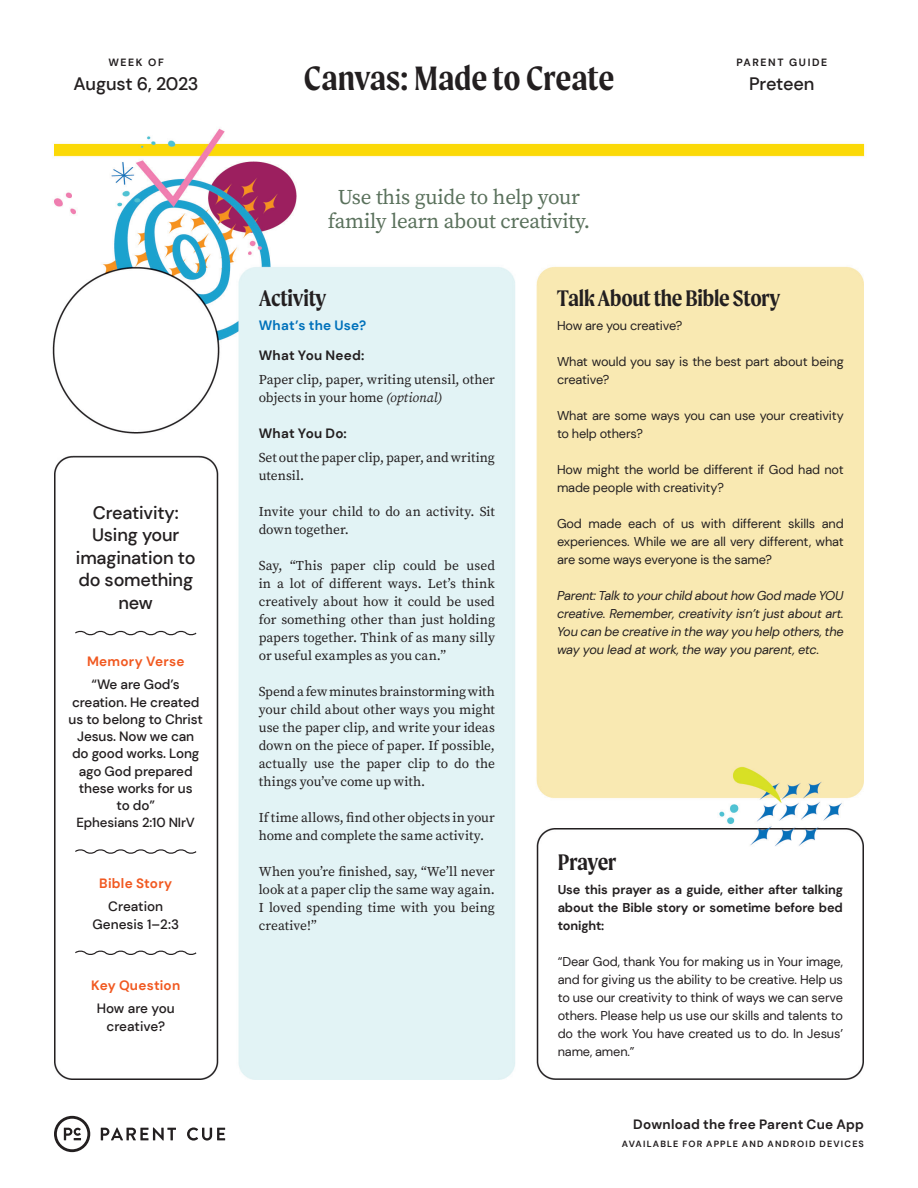
<style>
.page{position:relative;width:918px;height:1188px;background:#fff}
.page>*{position:absolute;margin:0;border:0;box-sizing:border-box;transform-origin:0 0}
.t1{font:600 36px "Moret";letter-spacing:-.005em;color:#231f20}
.t2{font:600 24px "Moret";letter-spacing:-.01em;color:#231f20}
.t3{font:21px/24px "Source Serif Pro";letter-spacing:-.01em;color:#5a715c;text-align:center}
.t4{font:500 18px/22.5px "DM Sans";letter-spacing:-.01em;color:#231f20;text-align:center}
.t5{font:13.5px/18px "Source Serif Pro";color:#231f20}
.t6{font:500 13.5px/17.2px "DM Sans";letter-spacing:-.01em;color:#231f20;text-align:center}
.t7{font:700 13.5px "DM Sans";letter-spacing:.015em;color:#231f20}
.t8{font:700 13.5px "DM Sans";letter-spacing:.02em;color:#f15921}
.t9{font:700 13.5px "DM Sans";letter-spacing:.015em;color:#0071bb}
.t10{font:500 13.2px "DM Sans";letter-spacing:-.01em;color:#231f20}
.t11{font:12.75px/18px "DM Sans";letter-spacing:-.01em;color:#231f20}
.t12{font:italic 12.75px/18px "DM Sans";letter-spacing:-.01em;color:#231f20;text-align:justify}
.t13{font:700 12.75px/18px "DM Sans";letter-spacing:-.01em;color:#231f20;text-align:justify}
.t14{font:700 10.5px "DM Sans";letter-spacing:.15em;color:#231f20}
.t15{font:700 9px "DM Sans";letter-spacing:.13em;color:#231f20}
.s1{font-style:italic}
</style>
<div class="page">
<img style="left:52px;top:128px;width:813px;height:1025px">
<svg style="left:101px;top:1127px;width:75px;height:14px"></svg>
<svg style="left:187px;top:1127px;width:38px;height:14px"></svg>
<svg style="left:54px;top:1116px;width:36px;height:36px"></svg>
<svg style="left:74px;top:629px;width:124px;height:8px"></svg>
<svg style="left:74px;top:848px;width:124px;height:7px"></svg>
<svg style="left:74px;top:949px;width:124px;height:8px"></svg>
<p class="t14" style="left:108px;top:56px;width:57px">WEEK OF</p>
<h3 class="t4" style="left:74px;top:72px;width:127px">August 6, 2023</h3>
<h3 class="t4" style="left:76px;top:501px;width:121px">Creativity:<br>Using your imagination to do something new</h3>
<p class="t8" style="left:87px;top:653px;width:99px">Memory Verse</p>
<p class="t6" style="left:69px;top:676px;width:136px">“We are God’s creation. He created us to belong to Christ<br>Jesus. Now we can do good works. Long ago God prepared these works for us<br>to do”</p>
<p class="t10" style="left:77px;top:814px;width:120px">Ephesians 2:10 NIrV</p>
<p class="t8" style="left:99px;top:875px;width:75px">Bible Story</p>
<p class="t6" style="left:93px;top:898px;width:88px">Creation<br>Genesis 1–2:3</p>
<p class="t8" style="left:91px;top:977px;width:90px">Key Question</p>
<p class="t6" style="left:97px;top:1000px;width:80px">How are you creative?</p>
<h1 class="t1" style="left:304px;top:58px;width:312px">Canvas: Made to Create</h1>
<h3 class="t3" style="left:328px;top:185px;width:264px">Use this guide to help your family learn about creativity.</h3>
<p class="t14" style="left:736px;top:56px;width:92px">PARENT GUIDE</p>
<h3 class="t4" style="left:749px;top:72px;width:67px">Preteen</h3>
<h2 class="t2" style="left:259px;top:284px;width:69px">Activity</h2>
<p class="t9" style="left:259px;top:317px;width:109px">What’s the Use?</p>
<p class="t7" style="left:259px;top:347px;width:107px">What You Need:</p>
<p class="t5" style="left:259px;top:370px;width:238px">Paper clip, paper, writing utensil, other objects in your home <span class="s1">(optional)</span></p>
<p class="t7" style="left:259px;top:425px;width:90px">What You Do:</p>
<p class="t5" style="left:259px;top:449px;width:238px">Set out the paper clip, paper, and writing utensil.</p>
<p class="t5" style="left:259px;top:503px;width:238px">Invite your child to do an activity. Sit down together.</p>
<p class="t5" style="left:259px;top:557px;width:238px;text-align:justify">Say, “This paper clip could be used in a lot of different ways. Let’s think creatively about how it could be used for something other than just holding papers together. Think of as many silly or useful examples as you can.”</p>
<p class="t5" style="left:259px;top:682px;width:238px;text-align:justify">Spend a few minutes brainstorming with your child about other ways you might use the paper clip, and write your ideas down on the piece of paper. If possible, actually use the paper clip to do the things you’ve come up with.</p>
<p class="t5" style="left:259px;top:808px;width:238px">If time allows, find other objects in your home and complete the same activity.</p>
<p class="t5" style="left:259px;top:862px;width:238px;text-align:justify">When you’re finished, say, “We’ll never look at a paper clip the same way again.<br>I loved spending time with you being creative!”</p>
<h2 class="t2" style="left:557px;top:284px;width:225px">Talk About the Bible Story</h2>
<p class="t11" style="left:557px;top:316px;width:127px">How are you creative?</p>
<p class="t11" style="left:557px;top:353px;width:288px">What would you say is the best part about being creative?</p>
<p class="t11" style="left:557px;top:407px;width:288px">What are some ways you can use your creativity to help others?</p>
<p class="t11" style="left:557px;top:461px;width:288px">How might the world be different if God had not made people with creativity?</p>
<p class="t11" style="left:557px;top:515px;width:288px;text-align:justify">God made each of us with different skills and experiences. While we are all very different, what are some ways everyone is the same?</p>
<p class="t12" style="left:557px;top:587px;width:288px">Parent: Talk to your child about how God made YOU creative. Remember, creativity isn’t just about art.<br>You can be creative in the way you help others, the way you lead at work, the way you parent, etc.</p>
<h2 class="t2" style="left:558px;top:848px;width:60px">Prayer</h2>
<p class="t13" style="left:558px;top:881px;width:287px">Use this prayer as a guide, either after talking about the Bible story or sometime before bed tonight:</p>
<p class="t11" style="left:558px;top:953px;width:287px;text-align:justify">“Dear God, thank You for making us in Your image, and for giving us the ability to be creative. Help us to use our creativity to think of ways we can serve others. Please help us use our skills and talents to do the work You have created us to do. In Jesus’ name, amen.”</p>
<p class="t7" style="left:633px;top:1116px;width:232px">Download the free Parent Cue App</p>
<p class="t15" style="left:622px;top:1138px;width:244px">AVAILABLE FOR APPLE AND ANDROID DEVICES</p>
</div>
